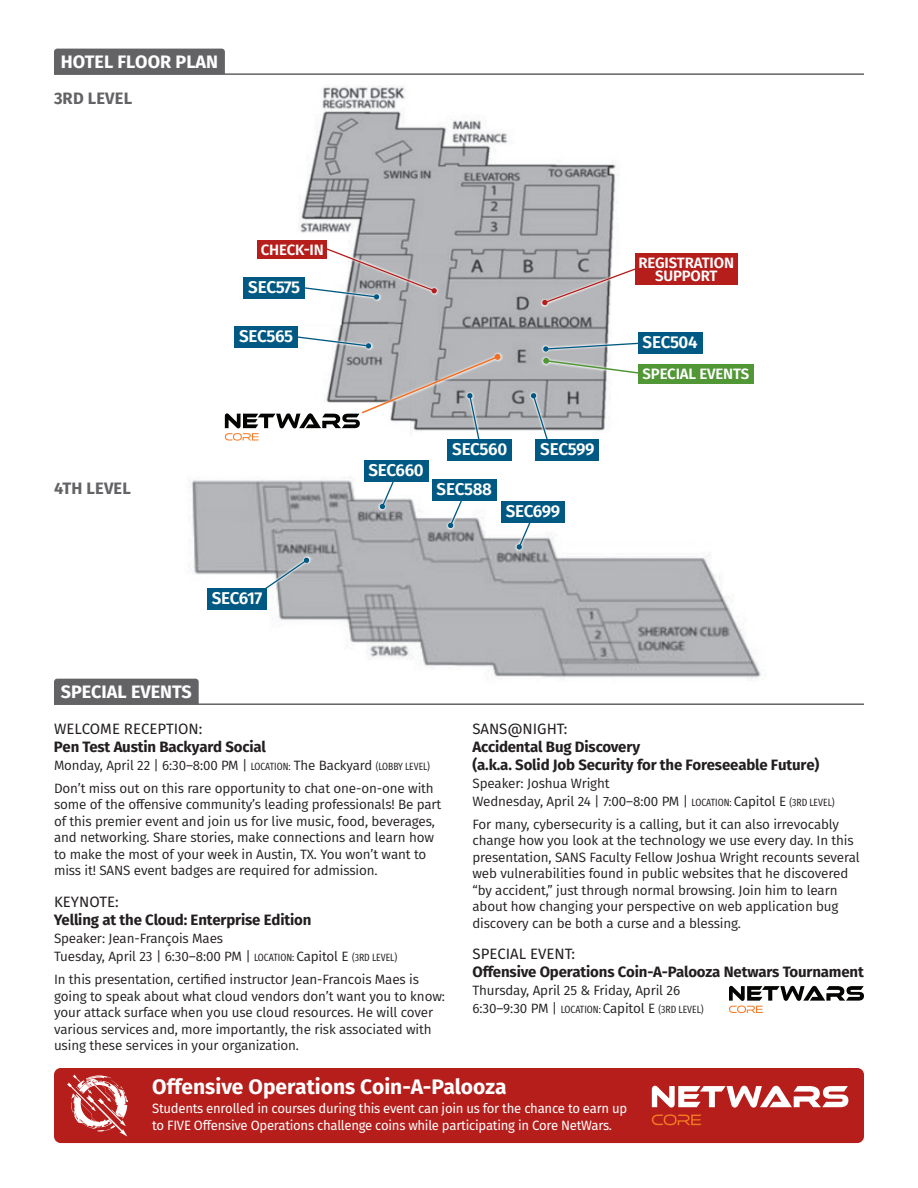
<style>
.page{position:relative;width:918px;height:1188px;background:#fff}
.page>*{position:absolute;margin:0;border:0;box-sizing:border-box;transform-origin:0 0}
.t1{font:700 21px "Fira Sans";color:#fff}
.t2{font:700 18px "Fira Sans";color:#fff}
.t3{font:600 17.1px "Fira Sans";letter-spacing:-.025em;color:#fff}
.t4{font:700 16.5px "Fira Sans";letter-spacing:.01em;color:#636366}
.t5{font:700 15px/18px "Fira Sans";letter-spacing:-.01em;color:#231f20}
.t6{font:15px "Fira Sans";color:#231f20}
.t7{font:600 15px/13.5px "Fira Sans";letter-spacing:-.01em;color:#fff;text-align:center}
.t8{font:13.5px/16.5px "Fira Sans";letter-spacing:-.01em;color:#231f20}
.t9{font:13.5px/16.5px "Fira Sans";letter-spacing:-.02em;color:#fff}
.s1{font-family:"Fira Sans Compressed";font-size:10.5px}
</style>
<div class="page">
<img style="left:299px;top:85px;width:320px;height:346px">
<img style="left:183px;top:473px;width:579px;height:206px">
<div style="left:54px;top:49px;width:171px;height:24px;background:#636366"></div>
<hr style="left:54px;top:73px;width:810px;height:2px;background:#636366">
<svg style="left:541px;top:340px;width:78px;height:14px"></svg>
<svg style="left:543px;top:341px;width:95px;height:11px"></svg>
<svg style="left:299px;top:334px;width:75px;height:1px"></svg>
<svg style="left:302px;top:299px;width:80px;height:3px"></svg>
<svg style="left:377px;top:482px;width:22px;height:29px"></svg>
<svg style="left:380px;top:482px;width:18px;height:27px"></svg>
<svg style="left:262px;top:555px;width:50px;height:36px"></svg>
<svg style="left:263px;top:558px;width:46px;height:33px;background:#b0b6bb"></svg>
<svg style="left:446px;top:501px;width:21px;height:29px"></svg>
<svg style="left:448px;top:501px;width:18px;height:27px"></svg>
<svg style="left:514px;top:522px;width:22px;height:30px"></svg>
<svg style="left:517px;top:522px;width:18px;height:28px"></svg>
<svg style="left:529px;top:391px;width:21px;height:52px"></svg>
<svg style="left:531px;top:393px;width:18px;height:49px"></svg>
<div style="left:638px;top:332px;width:64px;height:22px;background:#005982"></div>
<div style="left:235px;top:326px;width:63px;height:22px;background:#005982"></div>
<div style="left:244px;top:277px;width:61px;height:22px;background:#005982"></div>
<div style="left:448px;top:439px;width:64px;height:22px;background:#005982"></div>
<div style="left:364px;top:460px;width:64px;height:22px;background:#005982"></div>
<div style="left:207px;top:588px;width:60px;height:21px;background:#005982"></div>
<div style="left:432px;top:479px;width:65px;height:22px;background:#005982"></div>
<div style="left:501px;top:501px;width:64px;height:21px;background:#005982"></div>
<div style="left:536px;top:439px;width:63px;height:22px;background:#005982"></div>
<svg style="left:540px;top:265px;width:79px;height:43px"></svg>
<svg style="left:542px;top:267px;width:93px;height:38px"></svg>
<svg style="left:327px;top:246px;width:112px;height:50px"></svg>
<svg style="left:303px;top:247px;width:134px;height:53px"></svg>
<div style="left:635px;top:253px;width:103px;height:32px;background:#b51e1b"></div>
<div style="left:257px;top:240px;width:70px;height:19px;background:#b51e1b"></div>
<svg style="left:540px;top:355px;width:103px;height:22px"></svg>
<svg style="left:543px;top:358px;width:98px;height:17px"></svg>
<div style="left:638px;top:365px;width:116px;height:19px;background:#519735"></div>
<svg style="left:225px;top:335px;width:276px;height:107px"></svg>
<div style="left:54px;top:679px;width:145px;height:24px;background:#636366"></div>
<hr style="left:54px;top:703px;width:810px;height:2px;background:#636366">
<svg style="left:729px;top:986px;width:135px;height:27px"></svg>
<div style="left:54px;top:1068px;width:810px;height:75px;background:#b51e1b;border-radius:7px"></div>
<svg style="left:67px;top:1074px;width:61px;height:63px"></svg>
<svg style="left:652px;top:1086px;width:196px;height:22px"></svg>
<svg style="left:652px;top:1114px;width:49px;height:11px"></svg>
<h2 class="t2" style="left:61px;top:49px;width:159px">HOTEL FLOOR PLAN</h2>
<p class="t4" style="left:54px;top:86px;width:80px">3RD LEVEL</p>
<p class="t7" style="left:261px;top:242px;width:64px">CHECK-IN</p>
<p class="t3" style="left:248px;top:273px;width:54px">SEC575</p>
<p class="t3" style="left:239px;top:322px;width:56px">SEC565</p>
<p class="t4" style="left:54px;top:477px;width:78px">4TH LEVEL</p>
<p class="t3" style="left:212px;top:584px;width:52px">SEC617</p>
<h2 class="t2" style="left:61px;top:679px;width:133px">SPECIAL EVENTS</h2>
<p class="t3" style="left:368px;top:456px;width:57px">SEC660</p>
<p class="t3" style="left:452px;top:435px;width:57px">SEC560</p>
<p class="t3" style="left:437px;top:475px;width:57px">SEC588</p>
<p class="t3" style="left:540px;top:435px;width:56px">SEC599</p>
<p class="t3" style="left:506px;top:497px;width:56px">SEC699</p>
<p class="t7" style="left:639px;top:255px;width:97px">REGISTRATION<br>SUPPORT</p>
<p class="t3" style="left:643px;top:328px;width:57px">SEC504</p>
<p class="t7" style="left:643px;top:367px;width:108px">SPECIAL EVENTS</p>
<p class="t6" style="left:54px;top:718px;width:150px">WELCOME RECEPTION:</p>
<p class="t5" style="left:54px;top:737px;width:214px">Pen Test Austin Backyard Social</p>
<p class="t8" style="left:54px;top:753px;width:381px;line-height:23.2px">Monday, April 22 | 6:30–8:00 PM | <span class="s1">LOCATION:</span> The Backyard <span class="s1">(LOBBY LEVEL)<br></span>Don’t miss out on this rare opportunity to chat one-on-one with</p>
<p class="t8" style="left:54px;top:796px;width:389px">some of the offensive community’s leading professionals! Be part of this premier event and join us for live music, food, beverages, and networking. Share stories, make connections and learn how to make the most of your week in Austin, TX. You won’t want to miss it! SANS event badges are required for admission.</p>
<p class="t6" style="left:54px;top:891px;width:66px">KEYNOTE:</p>
<p class="t5" style="left:54px;top:911px;width:259px">Yelling at the Cloud: Enterprise Edition</p>
<p class="t8" style="left:54px;top:929px;width:345px;line-height:18px">Speaker: Jean-François Maes<br>Tuesday, April 23 | 6:30–8:00 PM | <span class="s1">LOCATION:</span> Capitol E <span class="s1">(3RD LEVEL)</span></p>
<p class="t8" style="left:54px;top:971px;width:393px">In this presentation, certified instructor Jean-Francois Maes is going to speak about what cloud vendors don’t want you to know: your attack surface when you use cloud resources. He will cover various services and, more importantly, the risk associated with using these services in your organization.</p>
<p class="t6" style="left:473px;top:718px;width:96px">SANS@NIGHT:</p>
<p class="t5" style="left:472px;top:737px;width:348px">Accidental Bug Discovery<br>(a.k.a. Solid Job Security for the Foreseeable Future)</p>
<p class="t8" style="left:472px;top:774px;width:364px;line-height:18px">Speaker: Joshua Wright<br>Wednesday, April 24 | 7:00–8:00 PM | <span class="s1">LOCATION:</span> Capitol E <span class="s1">(3RD LEVEL)</span></p>
<p class="t8" style="left:472px;top:816px;width:389px">For many, cybersecurity is a calling, but it can also irrevocably change how you look at the technology we use every day. In this presentation, SANS Faculty Fellow Joshua Wright recounts several web vulnerabilities found in public websites that he discovered “by accident,” just through normal browsing. Join him to learn about how changing your perspective on web application bug discovery can be both a curse and a blessing.</p>
<p class="t6" style="left:473px;top:944px;width:104px">SPECIAL EVENT:</p>
<p class="t5" style="left:472px;top:963px;width:393px">Offensive Operations Coin-A-Palooza Netwars Tournament</p>
<p class="t8" style="left:472px;top:981px;width:233px;line-height:18px">Thursday, April 25 &amp; Friday, April 26<br>6:30–9:30 PM | <span class="s1">LOCATION:</span> Capitol E <span class="s1">(3RD LEVEL)</span></p>
<h1 class="t1" style="left:152px;top:1071px;width:356px">Offensive Operations Coin-A-Palooza</h1>
<p class="t9" style="left:152px;top:1100px;width:477px">Students enrolled in courses during this event can join us for the chance to earn up to FIVE Offensive Operations challenge coins while participating in Core NetWars.</p>
</div>
